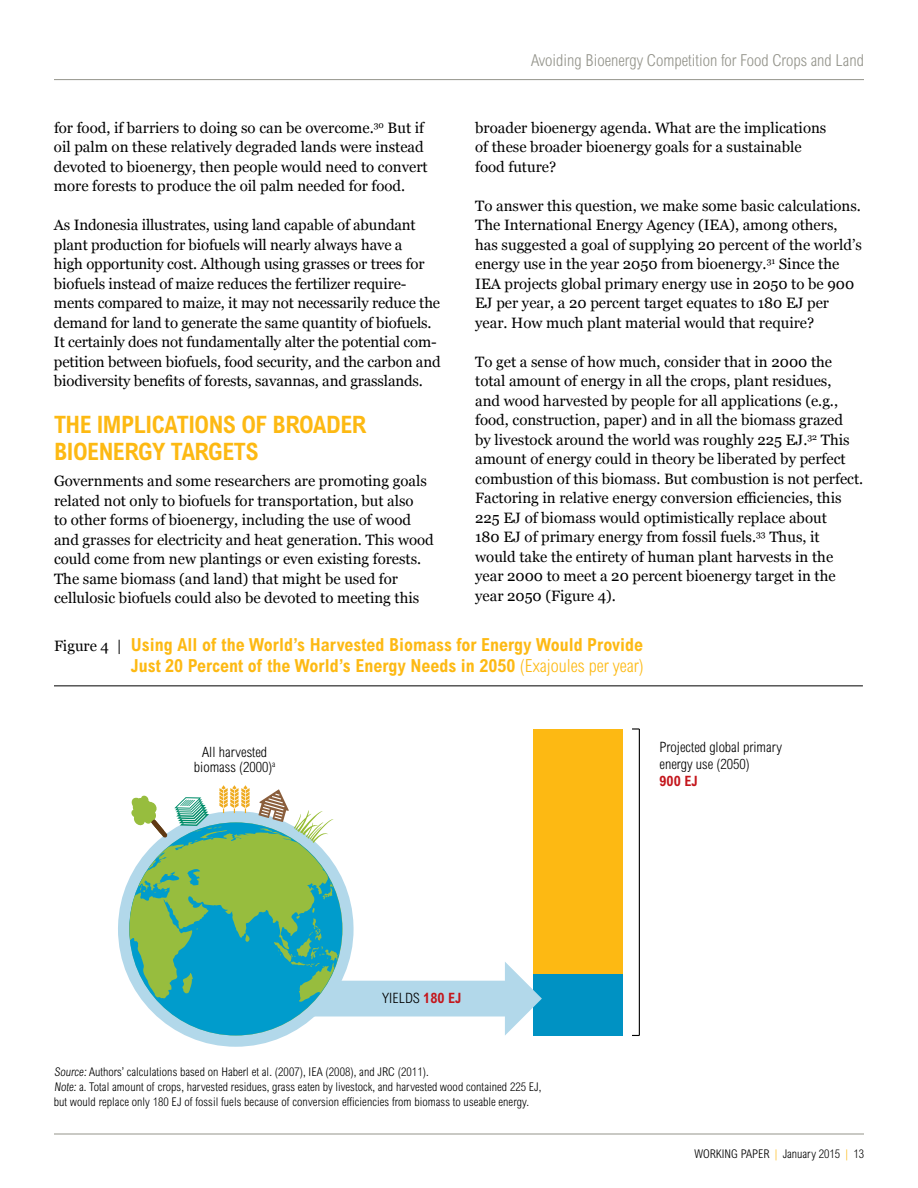
<style>
.page{position:relative;width:918px;height:1188px;background:#fff}
.page>*{position:absolute;margin:0;border:0;box-sizing:border-box;transform-origin:0 0}
.t1{font:700 condensed 24px/27px "Arial MT Std";letter-spacing:-.02em;color:#fdb913}
.t2{font:700 condensed 18px/21px "Arial MT Std";color:#fdb913;text-align:right}
.t3{font:300 condensed 16.5px "Arial MT Std";color:#94948b}
.t4{font:15px/19.5px "Georgia";color:#000}
.t5{font:300 condensed 14.25px/15px "Arial MT Std";color:#000;text-align:center}
.t6{font:700 condensed 14.25px "Arial MT Std";color:#c4161c}
.t7{font:300 condensed 12px/15px "Arial MT Std";letter-spacing:.005em;color:#000}
.s1{font-family:"Georgia";font-weight:400;font-stretch:normal;font-size:15px;color:#000}
.s2{font-weight:300}
.s3{font-weight:700;color:#c4161c}
.s4{color:#fdb913}
</style>
<div class="page">
<hr style="left:54px;top:79px;width:810px;height:1px;background:#94948b">
<hr style="left:54px;top:1134px;width:810px;height:1px;background:#94948b">
<div style="left:533px;top:729px;width:90px;height:245px;background:#fdb913"></div>
<div style="left:533px;top:974px;width:90px;height:61px;background:#0092c3"></div>
<svg style="left:118px;top:880px;width:167px;height:167px"></svg>
<svg style="left:632px;top:728px;width:7px;height:2px"></svg>
<hr style="left:639px;top:729px;width:1px;height:306px;background:#000">
<svg style="left:129px;top:785px;width:413px;height:251px"></svg>
<hr style="left:54px;top:685px;width:809px;height:1px;background:#000">
<p class="t4" style="left:54px;top:117px;width:375px">for food, if barriers to doing so can be overcome.<sup>30</sup> But if oil palm on these relatively degraded lands were instead devoted to bioenergy, then people would need to convert more forests to produce the oil palm needed for food.</p>
<p class="t4" style="left:54px;top:215px;width:388px">As Indonesia illustrates, using land capable of abundant plant production for biofuels will nearly always have a<br>high opportunity cost. Although using grasses or trees for biofuels instead of maize reduces the fertilizer require&shy;ments compared to maize, it may not necessarily reduce the demand for land to generate the same quantity of biofuels.<br>It certainly does not fundamentally alter the potential com&shy;petition between biofuels, food security, and the carbon and biodiversity benefits of forests, savannas, and grasslands.</p>
<h1 class="t1" style="left:54px;top:411px;width:314px">THE IMPLICATIONS OF BROADER<br>BIOENERGY TARGETS</h1>
<p class="t4" style="left:54px;top:471px;width:381px">Governments and some researchers are promoting goals related not only to biofuels for transportation, but also<br>to other forms of bioenergy, including the use of wood and grasses for electricity and heat generation. This wood could come from new plantings or even existing forests.<br>The same biomass (and land) that might be used for cellulosic biofuels could also be devoted to meeting this</p>
<p class="t3" style="left:531px;top:51px;width:334px">Avoiding Bioenergy Competition for Food Crops and Land</p>
<p class="t4" style="left:475px;top:117px;width:353px">broader bioenergy agenda. What are the implications of these broader bioenergy goals for a sustainable food future?</p>
<p class="t4" style="left:475px;top:195px;width:388px">To answer this question, we make some basic calculations.<br>The International Energy Agency (IEA), among others, has suggested a goal of supplying 20 percent of the world’s energy use in the year 2050 from bioenergy.<sup>31</sup> Since the IEA projects global primary energy use in 2050 to be 900<br>EJ per year, a 20 percent target equates to 180 EJ per year. How much plant material would that require?</p>
<p class="t4" style="left:475px;top:351px;width:390px">To get a sense of how much, consider that in 2000 the total amount of energy in all the crops, plant residues,<br>and wood harvested by people for all applications (e.g., food, construction, paper) and in all the biomass grazed<br>by livestock around the world was roughly 225 EJ.<sup>32</sup> This amount of energy could in theory be liberated by perfect combustion of this biomass. But combustion is not perfect.<br>Factoring in relative energy conversion efficiencies, this 225 EJ of biomass would optimistically replace about<br>180 EJ of primary energy from fossil fuels.<sup>33</sup> Thus, it would take the entirety of human plant harvests in the year 2000 to meet a 20 percent bioenergy target in the year 2050 (Figure 4).</p>
<p class="t2" style="left:54px;top:634px;width:591px"><span class="s1">Figure 4 |</span> Using All of the World’s Harvested Biomass for Energy Would Provide<br>Just 20 Percent of the World’s Energy Needs in 2050 <span class="s2">(Exajoules per year)</span></p>
<p class="t5" style="left:194px;top:744px;width:83px">All harvested biomass (2000)<sup>a</sup></p>
<p class="t5" style="left:660px;top:738px;width:124px;line-height:17.1px;text-align:left">Projected global primary energy use (2050)</p>
<p class="t6" style="left:660px;top:773px;width:40px">900 EJ</p>
<p class="t5" style="left:382px;top:991px;width:81px">YIELDS <span class="s3">180 EJ</span></p>
<p class="t7" style="left:54px;top:1064px;width:489px">Source: Authors’ calculations based on Haberl et al. (2007), IEA (2008), and JRC (2011).<br>Note: a. Total amount of crops, harvested residues, grass eaten by livestock, and harvested wood contained 225 EJ, but would replace only 180 EJ of fossil fuels because of conversion efficiencies from biomass to useable energy.</p>
<p class="t7" style="left:695px;top:1146px;width:171px">WORKING PAPER <span class="s4">|</span> January 2015 <span class="s4">|</span> 13</p>
</div>
